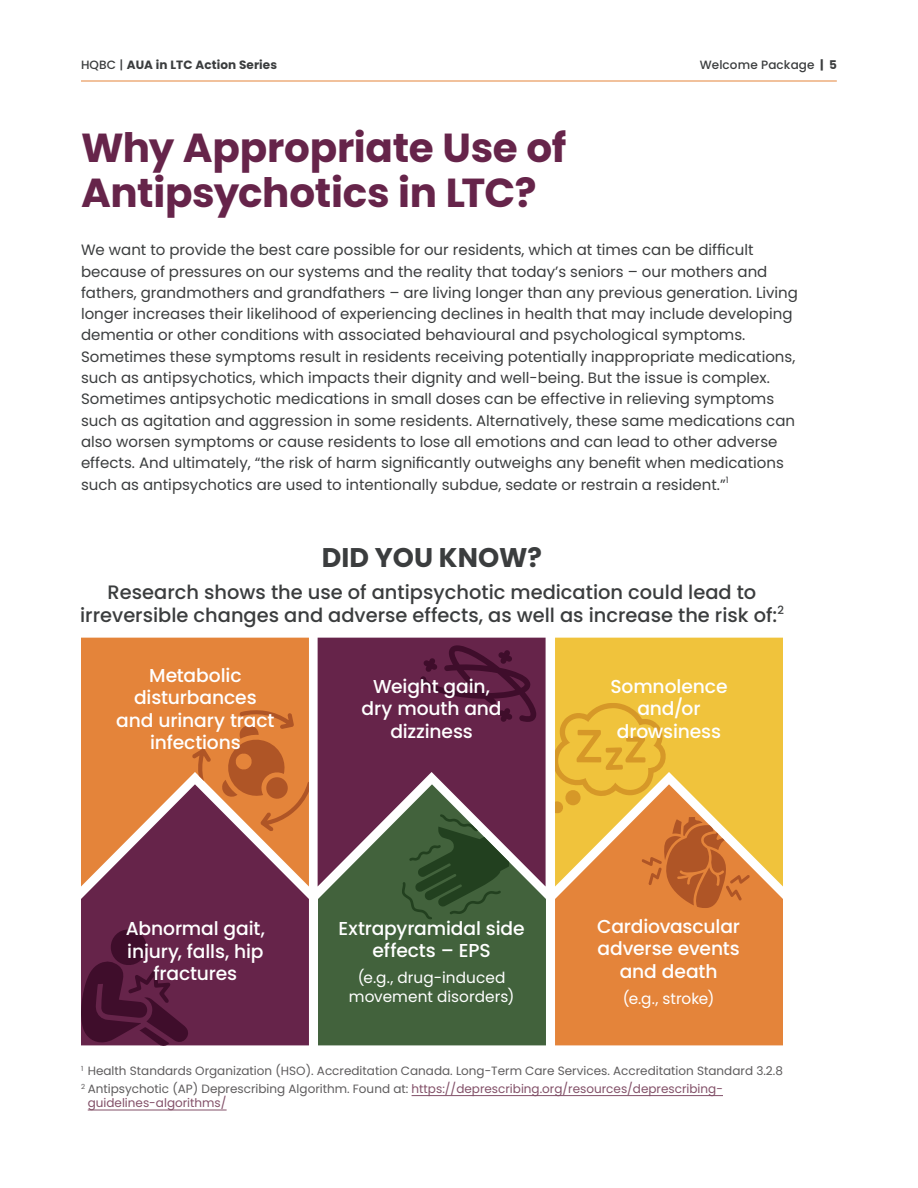
<style>
.page{position:relative;width:918px;height:1188px;background:#fff}
.page>*{position:absolute;margin:0;border:0;box-sizing:border-box;transform-origin:0 0}
.t1{font:700 40.5px/45px "Poppins";letter-spacing:-.01em;color:#66244a}
.t2{font:700 27px "Poppins";color:#3b3d3e}
.t3{font:500 19.5px/23.2px "Poppins";color:#3b3d3e;text-align:center}
.t4{font:500 18.75px/22.5px "Poppins";letter-spacing:-.01em;color:#fff;text-align:center}
.t5{font:15.3px/18.3px "Poppins";letter-spacing:.005em;color:#fff;text-align:center}
.t6{font:15px/21.3px "Poppins";color:#3b3d3e}
.t7{font:12px/17.7px "Poppins";color:#5e5c5d}
.t8{font:700 12px "Poppins";letter-spacing:.01em;color:#3b3d3e}
.t9{font:12px "Poppins";color:#825068}
.t10{font:500 12px "Poppins";letter-spacing:.01em;color:#3b3d3e}
.t11{font:8.7px "Poppins";color:#3b3d3e}
.s1{font-weight:500}
.s2{font-weight:700}
.s3{color:#825068}
</style>
<div class="page">
<hr style="left:81px;top:81px;width:756px;height:1px;background:#e4843a">
<div style="left:81px;top:638px;width:228px;height:146px;background:#e4843a"></div>
<svg style="left:192px;top:749px;width:22px;height:35px"></svg>
<svg style="left:222px;top:710px;width:87px;height:74px;background:#d17332"></svg>
<div style="left:318px;top:638px;width:228px;height:146px;background:#66244a"></div>
<svg style="left:420px;top:645px;width:116px;height:77px;background:#5b1d41"></svg>
<div style="left:555px;top:638px;width:228px;height:146px;background:#f0c33c"></div>
<svg style="left:318px;top:784px;width:228px;height:261px;background:#525d48"></svg>
<svg style="left:402px;top:814px;width:107px;height:106px;background:#40583a"></svg>
<svg style="left:81px;top:784px;width:228px;height:261px;background:#884350"></svg>
<div style="left:111px;top:929px;width:36px;height:36px;background:#3f0d2b;border-radius:50%"></div>
<svg style="left:81px;top:960px;width:107px;height:85px;background:#52183a"></svg>
<svg style="left:555px;top:784px;width:228px;height:261px;background:#e58a3c"></svg>
<svg style="left:555px;top:703px;width:195px;height:205px;background:#e5a843"></svg>
<hr style="left:412px;top:1095px;width:311px;height:1px;background:#825068">
<hr style="left:88px;top:1110px;width:139px;height:1px;background:#825068">
<p class="t8" style="left:81px;top:58px;width:198px"><span class="s1">HQBC |</span> AUA in LTC Action Series</p>
<p class="t10" style="left:700px;top:58px;width:139px">Welcome Package <span class="s2">| 5</span></p>
<h1 class="t1" style="left:81px;top:125px;width:487px">Why Appropriate Use of<br>Antipsychotics in LTC?</h1>
<p class="t6" style="left:81px;top:239px;width:719px">We want to provide the best care possible for our residents, which at times can be difficult because of pressures on our systems and the reality that today’s seniors – our mothers and fathers, grandmothers and grandfathers – are living longer than any previous generation. Living longer increases their likelihood of experiencing declines in health that may include developing dementia or other conditions with associated behavioural and psychological symptoms.<br>Sometimes these symptoms result in residents receiving potentially inappropriate medications, such as antipsychotics, which impacts their dignity and well-being. But the issue is complex.<br>Sometimes antipsychotic medications in small doses can be effective in relieving symptoms such as agitation and aggression in some residents. Alternatively, these same medications can also worsen symptoms or cause residents to lose all emotions and can lead to other adverse effects. And ultimately, “the risk of harm significantly outweighs any benefit when medications such as antipsychotics are used to intentionally subdue, sedate or restrain a resident.”</p>
<p class="t11" style="left:726px;top:475px;width:4px">1</p>
<h2 class="t2" style="left:322px;top:542px;width:222px">DID YOU KNOW?</h2>
<h3 class="t3" style="left:80px;top:581px;width:705px">Research shows the use of antipsychotic medication could lead to irreversible changes and adverse effects, as well as increase the risk of:<sup>2</sup></h3>
<p class="t4" style="left:116px;top:664px;width:160px">Metabolic disturbances and urinary tract infections</p>
<p class="t4" style="left:362px;top:675px;width:142px">Weight gain, dry mouth and dizziness</p>
<p class="t4" style="left:126px;top:917px;width:141px">Abnormal gait, injury, falls, hip fractures</p>
<p class="t4" style="left:339px;top:917px;width:188px">Extrapyramidal side effects – EPS</p>
<p class="t5" style="left:349px;top:969px;width:167px">(e.g., drug-induced movement disorders)</p>
<p class="t4" style="left:610px;top:675px;width:119px">Somnolence and/or drowsiness</p>
<p class="t4" style="left:597px;top:915px;width:144px">Cardiovascular adverse events and death</p>
<p class="t5" style="left:623px;top:989px;width:93px">(e.g., stroke)</p>
<p class="t7" style="left:81px;top:1062px;width:703px"><sup>1</sup> Health Standards Organization (HSO). Accreditation Canada. Long-Term Care Services. Accreditation Standard 3.2.8<br><sup>2</sup> Antipsychotic (AP) Deprescribing Algorithm. Found at: <span class="s3">https://deprescribing.org/resources/deprescribing-</span></p>
<p class="t9" style="left:88px;top:1096px;width:140px">guidelines-algorithms/</p>
</div>
